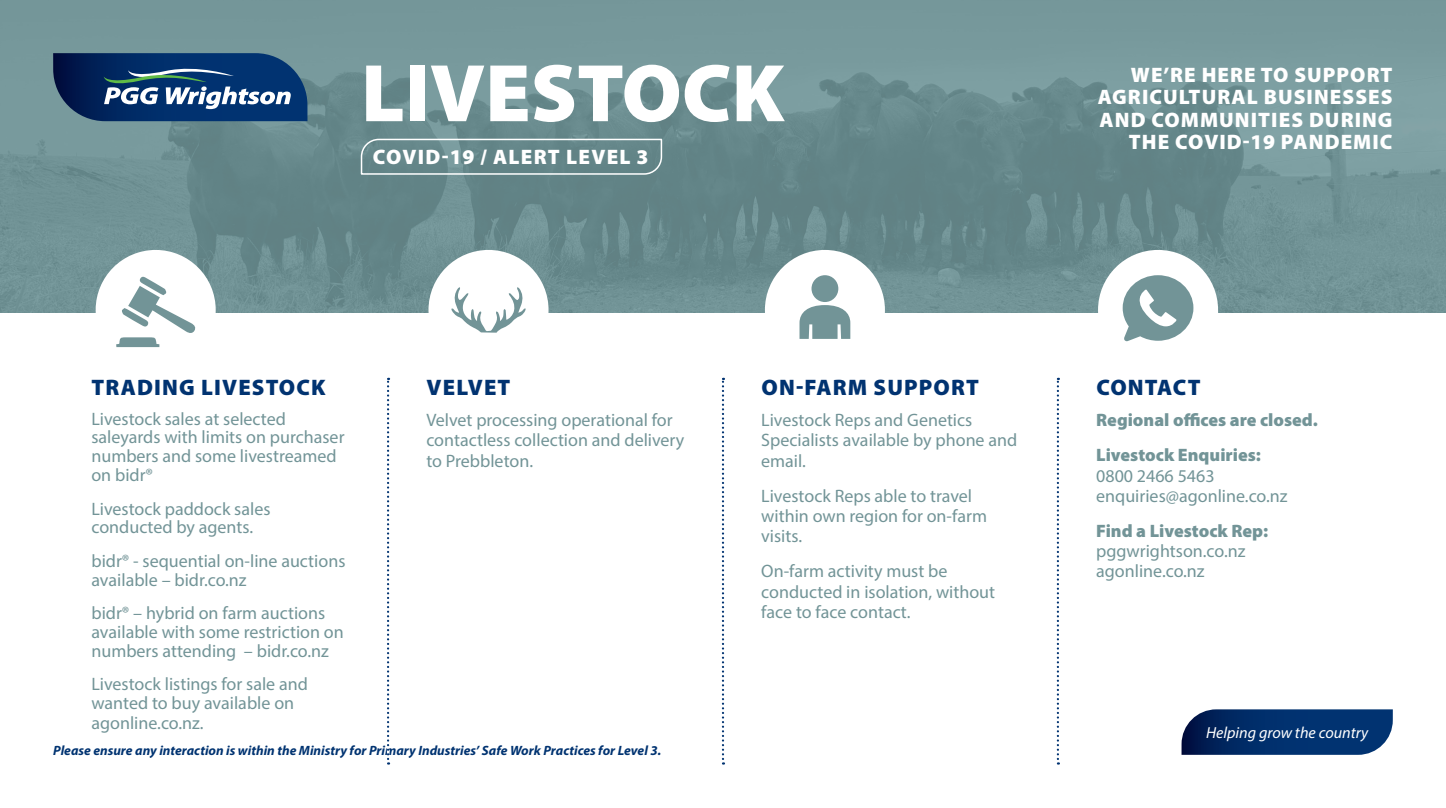
<style>
.page{position:relative;width:1446px;height:808px;background:#fff}
.page>*{position:absolute;margin:0;border:0;box-sizing:border-box;transform-origin:0 0}
.t1{font:900 82.5px "Myriad Pro";color:#fff}
.t2{font:900 22.5px "Myriad Pro";letter-spacing:.05em;color:#013371}
.t3{font:900 21px/22.5px "Myriad Pro";letter-spacing:.05em;color:#fff;text-align:right}
.t4{font:18px/20.2px "Myriad Pro";color:#729497}
.t5{font:900 18px/35.1px "Myriad Pro";color:#729497}
.t6{font:italic 16.05px "Myriad Pro";color:#fff}
.t7{font:italic 700 13.5px "Myriad Pro";color:#013371}
</style>
<div class="page">
<img style="left:0;top:0;width:1446px;height:313px">
<svg style="left:360px;top:138px;width:303px;height:37px;background:#729194"></svg>
<div style="left:96px;top:250px;width:120px;height:120px;background:#fff;border-radius:50%"></div>
<div style="left:428px;top:250px;width:120px;height:120px;background:#fff;border-radius:50%"></div>
<div style="left:765px;top:250px;width:120px;height:120px;background:#fff;border-radius:50%"></div>
<svg style="left:116px;top:276px;width:80px;height:71px"></svg>
<svg style="left:451px;top:287px;width:75px;height:46px"></svg>
<svg style="left:799px;top:305px;width:51px;height:34px;background:#88a5a7"></svg>
<div style="left:811px;top:275px;width:27px;height:27px;background:#729497;border-radius:50%"></div>
<svg style="left:387px;top:378px;width:2px;height:387px"></svg>
<svg style="left:722px;top:378px;width:2px;height:387px"></svg>
<svg style="left:1057px;top:378px;width:2px;height:387px"></svg>
<div style="left:1098px;top:250px;width:120px;height:120px;background:#fff;border-radius:50%"></div>
<svg style="left:1122px;top:275px;width:71px;height:66px"></svg>
<svg style="left:1181px;top:709px;width:212px;height:46px;background:#123a72"></svg>
<svg style="left:53px;top:53px;width:254px;height:68px;background:#264c7a"></svg>
<h1 class="t1" style="left:361px;top:38px;width:425px">LIVESTOCK</h1>
<p class="t3" style="left:373px;top:145px;width:277px">COVID-19 / ALERT LEVEL 3</p>
<p class="t3" style="left:1097px;top:62px;width:296px">WE’RE HERE TO SUPPORT<br>AGRICULTURAL BUSINESSES<br>AND COMMUNITIES DURING<br>THE COVID-19 PANDEMIC</p>
<p class="t2" style="left:92px;top:372px;width:236px">TRADING LIVESTOCK</p>
<p class="t4" style="left:91px;top:409px;width:255px;line-height:18.8px">Livestock sales at selected saleyards with limits on purchaser numbers and some livestreamed on bidr®</p>
<p class="t4" style="left:91px;top:499px;width:181px;line-height:18.8px">Livestock paddock sales conducted by agents.</p>
<p class="t4" style="left:91px;top:551px;width:255px;line-height:18.8px">bidr® - sequential on-line auctions available – bidr.co.nz</p>
<p class="t4" style="left:91px;top:604px;width:254px;line-height:18.8px">bidr® – hybrid on farm auctions available with some restriction on numbers attending – bidr.co.nz</p>
<p class="t4" style="left:91px;top:674px;width:218px;line-height:19.5px">Livestock listings for sale and wanted to buy available on agonline.co.nz.</p>
<p class="t2" style="left:426px;top:372px;width:85px">VELVET</p>
<p class="t4" style="left:426px;top:410px;width:260px">Velvet processing operational for contactless collection and delivery to Prebbleton.</p>
<p class="t7" style="left:53px;top:741px;width:609px">Please ensure any interaction is within the Ministry for Primary Industries’ Safe Work Practices for Level 3.</p>
<p class="t2" style="left:761px;top:372px;width:219px">ON-FARM SUPPORT</p>
<p class="t4" style="left:761px;top:410px;width:257px">Livestock Reps and Genetics<br>Specialists available by phone and email.</p>
<p class="t4" style="left:761px;top:485px;width:227px">Livestock Reps able to travel within own region for on-farm visits.</p>
<p class="t4" style="left:761px;top:561px;width:235px">On-farm activity must be conducted in isolation, without face to face contact.</p>
<p class="t2" style="left:1096px;top:372px;width:106px">CONTACT</p>
<p class="t5" style="left:1096px;top:402px;width:223px">Regional offices are closed.<br>Livestock Enquiries:</p>
<p class="t4" style="left:1096px;top:465px;width:193px">0800 2466 5463 enquiries@agonline.co.nz</p>
<p class="t5" style="left:1096px;top:513px;width:174px">Find a Livestock Rep:</p>
<p class="t4" style="left:1096px;top:541px;width:151px">pggwrightson.co.nz agonline.co.nz</p>
<p class="t6" style="left:1206px;top:723px;width:164px">Helping grow the country</p>
</div>
